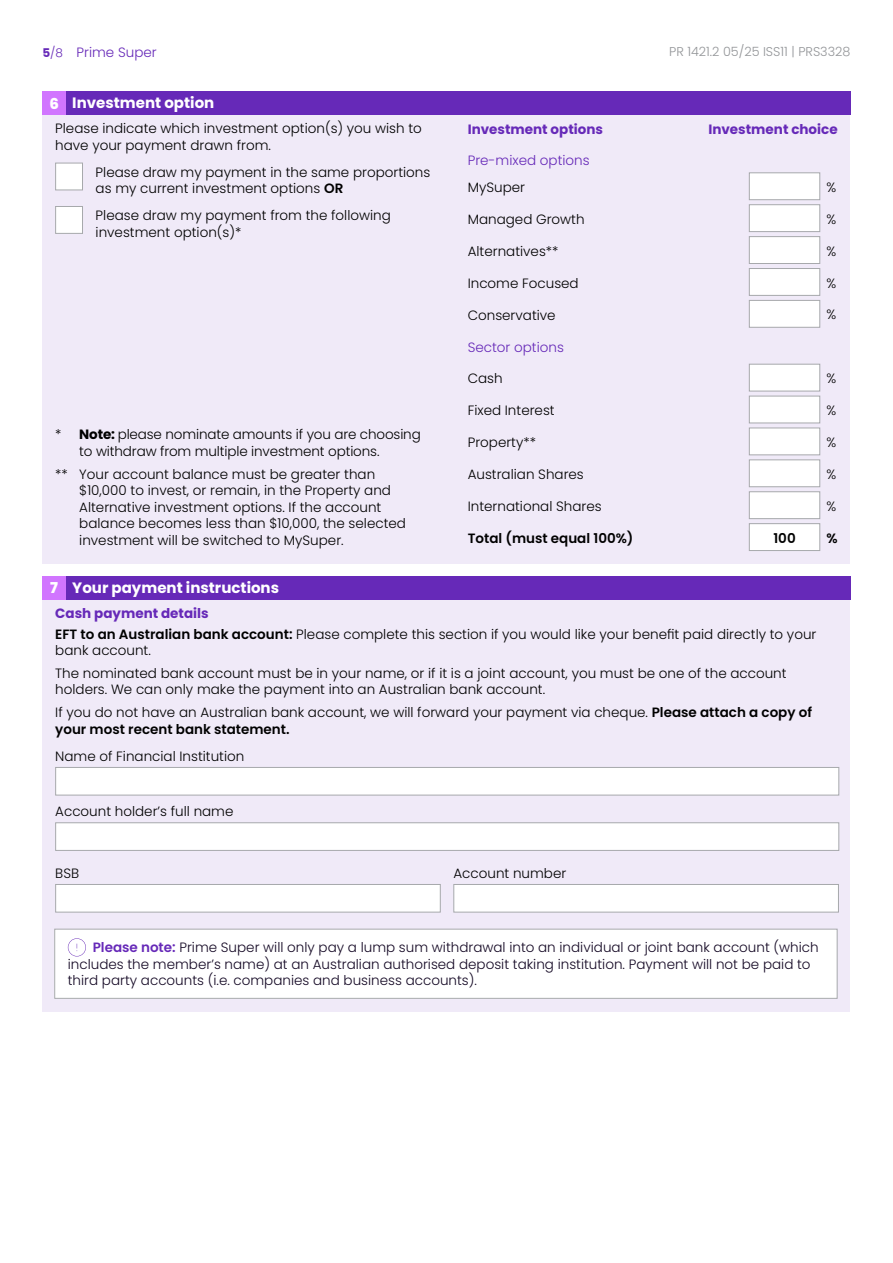
<style>
.page{position:relative;width:893px;height:1263px;background:#fff}
.page>*{position:absolute;margin:0;border:0;box-sizing:border-box;transform-origin:0 0}
.t1{font:700 15px "Poppins";color:#fff}
.t2{font:300 13.5px/16.5px "Poppins";color:#000}
.t3{font:300 13.5px/16.5px "Poppins";color:#150925}
.t4{font:600 13.5px "Poppins";color:#000}
.t5{font:300 13.5px "Poppins";color:#6629b8}
.t6{font:700 13.5px "Poppins";color:#6629b8}
.t7{font:300 12.75px "Poppins";color:#939598}
.s1{font-weight:700;font-size:12px}
.s2{font-size:12px}
.s3{font-weight:800}
.s4{font-weight:600}
.s5{font-weight:700}
.s6{font-weight:700;color:#6629b8}
.s7{font-weight:600;color:#6629b8}
</style>
<div class="page">
<div style="left:43px;top:115px;width:807px;height:449px;background:#f0eaf8"></div>
<div style="left:43px;top:92px;width:23px;height:23px;background:#d175ff"></div>
<div style="left:66px;top:92px;width:784px;height:23px;background:#6629b8"></div>
<div style="left:749px;top:364px;width:71px;height:27px;background:#fff;border:1px solid #a7a9ac"></div>
<div style="left:749px;top:172px;width:71px;height:28px;background:#fff;border:1px solid #a7a9ac"></div>
<div style="left:749px;top:396px;width:71px;height:27px;background:#fff;border:1px solid #a7a9ac"></div>
<div style="left:749px;top:204px;width:71px;height:28px;background:#fff;border:1px solid #a7a9ac"></div>
<div style="left:749px;top:428px;width:71px;height:27px;background:#fff;border:1px solid #a7a9ac"></div>
<div style="left:749px;top:236px;width:71px;height:28px;background:#fff;border:1px solid #a7a9ac"></div>
<div style="left:749px;top:459px;width:71px;height:28px;background:#fff;border:1px solid #a7a9ac"></div>
<div style="left:749px;top:268px;width:71px;height:28px;background:#fff;border:1px solid #a7a9ac"></div>
<div style="left:749px;top:491px;width:71px;height:28px;background:#fff;border:1px solid #a7a9ac"></div>
<div style="left:749px;top:300px;width:71px;height:28px;background:#fff;border:1px solid #a7a9ac"></div>
<div style="left:55px;top:163px;width:28px;height:27px;background:#fff;border:1px solid #a7a9ac"></div>
<div style="left:55px;top:206px;width:28px;height:28px;background:#fff;border:1px solid #a7a9ac"></div>
<div style="left:43px;top:599px;width:807px;height:413px;background:#f0eaf8"></div>
<div style="left:43px;top:576px;width:23px;height:23px;background:#d175ff"></div>
<div style="left:66px;top:576px;width:784px;height:23px;background:#6629b8"></div>
<div style="left:55px;top:767px;width:784px;height:28px;background:#fff;border:1px solid #a7a9ac"></div>
<div style="left:55px;top:822px;width:784px;height:29px;background:#fff;border:1px solid #a7a9ac"></div>
<div style="left:55px;top:884px;width:386px;height:28px;background:#fff;border:1px solid #a7a9ac"></div>
<div style="left:453px;top:884px;width:386px;height:28px;background:#fff;border:1px solid #a7a9ac"></div>
<div style="left:55px;top:929px;width:782px;height:69px;background:#fff"></div>
<svg style="left:68px;top:938px;width:18px;height:18px"></svg>
<div style="left:54px;top:929px;width:783px;height:70px;border:1px solid #a7a9ac"></div>
<div style="left:749px;top:524px;width:71px;height:26px;background:#fff"></div>
<div style="left:749px;top:523px;width:71px;height:28px;border:1px solid #a7a9ac"></div>
<p class="t5" style="left:43px;top:44px;width:116px"><span class="s1">5</span><span class="s2">/8</span> Prime Super</p>
<p class="t7" style="left:669px;top:44px;width:183px">PR 1421.2 05/25 ISS11 | PRS3328</p>
<p class="t1" style="left:49px;top:94px;width:166px"><span class="s3">6</span> Investment option</p>
<p class="t2" style="left:55px;top:121px;width:368px">Please indicate which investment option(s) you wish to have your payment drawn from.</p>
<p class="t6" style="left:468px;top:122px;width:137px">Investment options</p>
<p class="t5" style="left:468px;top:152px;width:123px">Pre-mixed options</p>
<p class="t6" style="left:708px;top:122px;width:131px">Investment choice</p>
<p class="t2" style="left:96px;top:164px;width:336px">Please draw my payment in the same proportions as my current investment options <span class="s4">OR</span></p>
<p class="t2" style="left:96px;top:207px;width:297px">Please draw my payment from the following investment option(s)*</p>
<p class="t2" style="left:468px;top:179px;width:59px">MySuper</p>
<p class="t2" style="left:826px;top:179px;width:11px">%</p>
<p class="t2" style="left:468px;top:211px;width:118px">Managed Growth</p>
<p class="t2" style="left:826px;top:211px;width:11px">%</p>
<p class="t2" style="left:468px;top:243px;width:92px">Alternatives**</p>
<p class="t2" style="left:826px;top:243px;width:11px">%</p>
<p class="t2" style="left:468px;top:275px;width:113px">Income Focused</p>
<p class="t2" style="left:826px;top:275px;width:11px">%</p>
<p class="t2" style="left:468px;top:307px;width:89px">Conservative</p>
<p class="t2" style="left:826px;top:307px;width:11px">%</p>
<p class="t5" style="left:468px;top:340px;width:98px">Sector options</p>
<p class="t2" style="left:468px;top:370px;width:36px">Cash</p>
<p class="t2" style="left:826px;top:370px;width:11px">%</p>
<p class="t2" style="left:468px;top:402px;width:88px">Fixed Interest</p>
<p class="t2" style="left:826px;top:402px;width:11px">%</p>
<p class="t2" style="left:79px;top:426px;width:343px;text-indent:-24px">* <span class="s5">Note:</span> please nominate amounts if you are choosing to withdraw from multiple investment options.</p>
<p class="t2" style="left:79px;top:466px;width:328px;text-indent:-24px">** Your account balance must be greater than $10,000 to invest, or remain, in the Property and Alternative investment options. If the account balance becomes less than $10,000, the selected investment will be switched to MySuper.</p>
<p class="t1" style="left:50px;top:579px;width:230px"><span class="s3">7</span> Your payment instructions</p>
<p class="t2" style="left:55px;top:604px;width:763px;line-height:20px"><span class="s6">Cash payment details<br></span><span class="s4">EFT to an Australian bank account:</span> Please complete this section if you would like your benefit paid directly to your</p>
<p class="t2" style="left:55px;top:639px;width:733px;line-height:23px">bank account.<br>The nominated bank account must be in your name, or if it is a joint account, you must be one of the account</p>
<p class="t2" style="left:55px;top:678px;width:758px;line-height:23px">holders. We can only make the payment into an Australian bank account.<br>If you do not have an Australian bank account, we will forward your payment via cheque. <span class="s4">Please attach a copy of</span></p>
<p class="t4" style="left:55px;top:721px;width:236px">your most recent bank statement.</p>
<p class="t2" style="left:55px;top:748px;width:191px">Name of Financial Institution</p>
<p class="t2" style="left:468px;top:434px;width:70px">Property**</p>
<p class="t2" style="left:468px;top:466px;width:118px">Australian Shares</p>
<p class="t2" style="left:468px;top:498px;width:135px">International Shares</p>
<p class="t4" style="left:468px;top:530px;width:167px">Total (must equal 100%)</p>
<p class="t4" style="left:773px;top:530px;width:24px">100</p>
<p class="t2" style="left:826px;top:434px;width:11px">%</p>
<p class="t2" style="left:826px;top:466px;width:11px">%</p>
<p class="t2" style="left:826px;top:498px;width:11px">%</p>
<p class="t4" style="left:826px;top:530px;width:13px">%</p>
<p class="t2" style="left:55px;top:803px;width:180px">Account holder’s full name</p>
<p class="t2" style="left:55px;top:865px;width:25px">BSB</p>
<p class="t2" style="left:453px;top:865px;width:114px">Account number</p>
<p class="t3" style="left:68px;top:939px;width:752px;text-indent:25px"><span class="s7">Please note:</span> Prime Super will only pay a lump sum withdrawal into an individual or joint bank account (which includes the member’s name) at an Australian authorised deposit taking institution. Payment will not be paid to third party accounts (i.e. companies and business accounts).</p>
</div>
